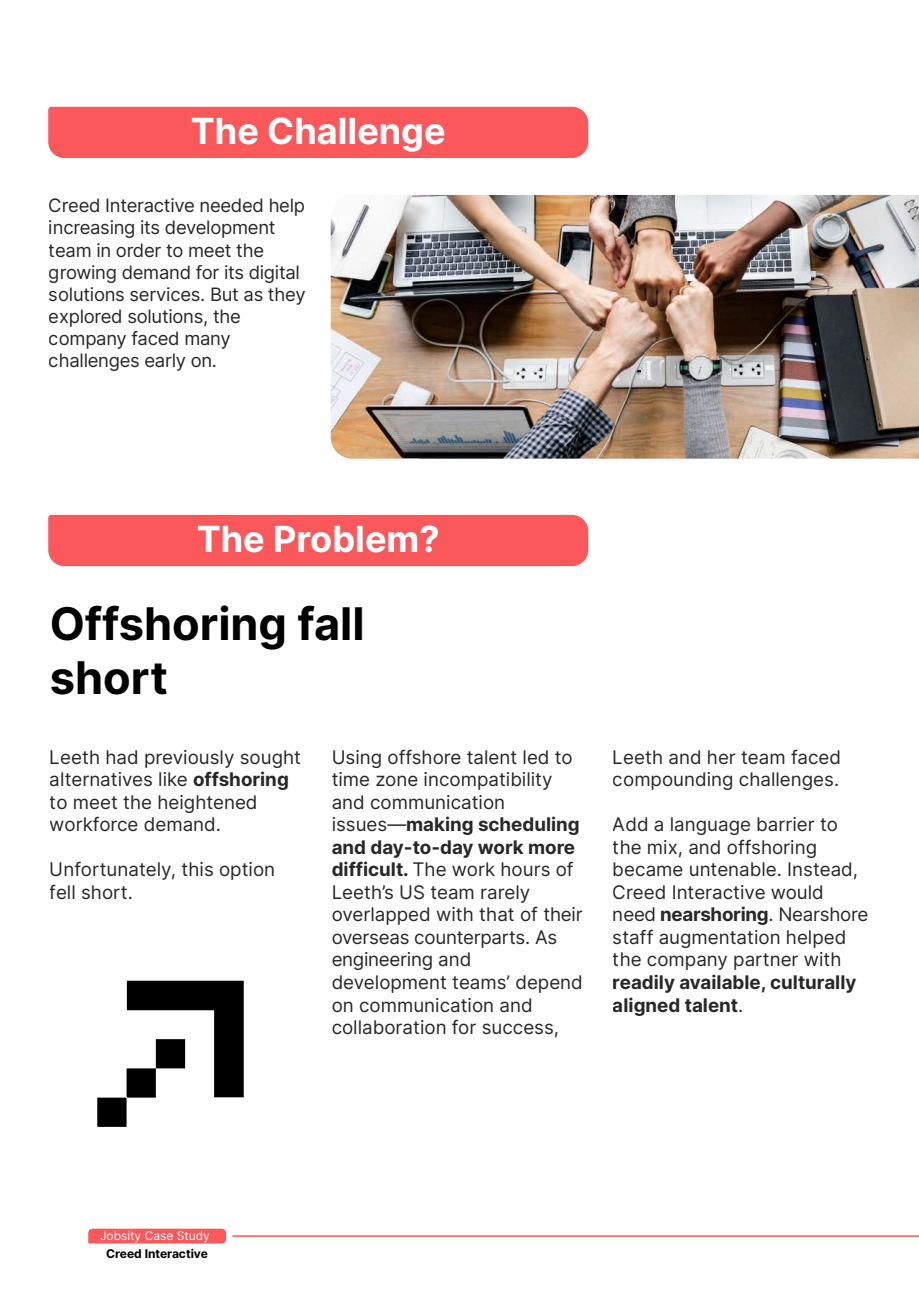
<style>
.page{position:relative;width:919px;height:1289px;background:#fff}
.page>*{position:absolute;margin:0;border:0;box-sizing:border-box;transform-origin:0 0}
.t1{font:700 45px/53.6px "Inter";color:#000}
.t2{font:700 36px "Inter";color:#fff}
.t3{font:18.75px/22.5px "Inter";color:#000}
.t4{font:700 18.75px/22.5px "Inter";color:#000}
.t5{font:18.45px/22.2px "Inter";letter-spacing:-.015em;color:#000}
.t6{font:12px "Inter";color:#fff}
.t7{font:700 12px "Inter";color:#000}
.s1{font-weight:700}
.s2{font-weight:400}
</style>
<div class="page">
<img style="left:331px;top:195px;width:587px;height:263px">
<div style="left:48px;top:107px;width:540px;height:51px;background:#fa585a"></div>
<svg style="left:88px;top:1228px;width:138px;height:15px;background:#fa6062"></svg>
<hr style="left:232px;top:1235px;width:686px;height:1px;background:#fa585a">
<div style="left:48px;top:515px;width:540px;height:51px;background:#fa585a"></div>
<svg style="left:97px;top:980px;width:147px;height:146px"></svg>
<h2 class="t2" style="left:191px;top:104px;width:256px">The Challenge</h2>
<p class="t5" style="left:49px;top:194px;width:258px">Creed Interactive needed help increasing its development team in order to meet the growing demand for its digital solutions services. But as they explored solutions, the company faced many challenges early on.</p>
<h2 class="t2" style="left:197px;top:512px;width:244px">The Problem?</h2>
<h1 class="t1" style="left:50px;top:596px;width:316px">Offshoring fall short</h1>
<p class="t3" style="left:50px;top:745px;width:253px">Leeth had previously sought alternatives like <span class="s1">offshoring </span>to meet the heightened workforce demand.</p>
<p class="t3" style="left:50px;top:858px;width:227px">Unfortunately, this option fell short.</p>
<p class="t3" style="left:331px;top:745px;width:253px">Using offshore talent led to time zone incompatibility and communication issues—<span class="s1">making scheduling and day-to-day work more difficult.</span> The work hours of<br>Leeth’s US team rarely overlapped with that of their overseas counterparts. As engineering and development teams’ depend on communication and collaboration for success,</p>
<p class="t3" style="left:612px;top:745px;width:230px">Leeth and her team faced compounding challenges.</p>
<p class="t3" style="left:612px;top:813px;width:257px">Add a language barrier to the mix, and offshoring became untenable. Instead,<br>Creed Interactive would need <span class="s1">nearshoring</span>. Nearshore staff augmentation helped the company partner with</p>
<p class="t4" style="left:612px;top:970px;width:245px">readily available, culturally aligned talent<span class="s2">.</span></p>
<p class="t6" style="left:100px;top:1226px;width:111px">Jobsity Case Study</p>
<p class="t7" style="left:106px;top:1244px;width:103px">Creed Interactive</p>
</div>
